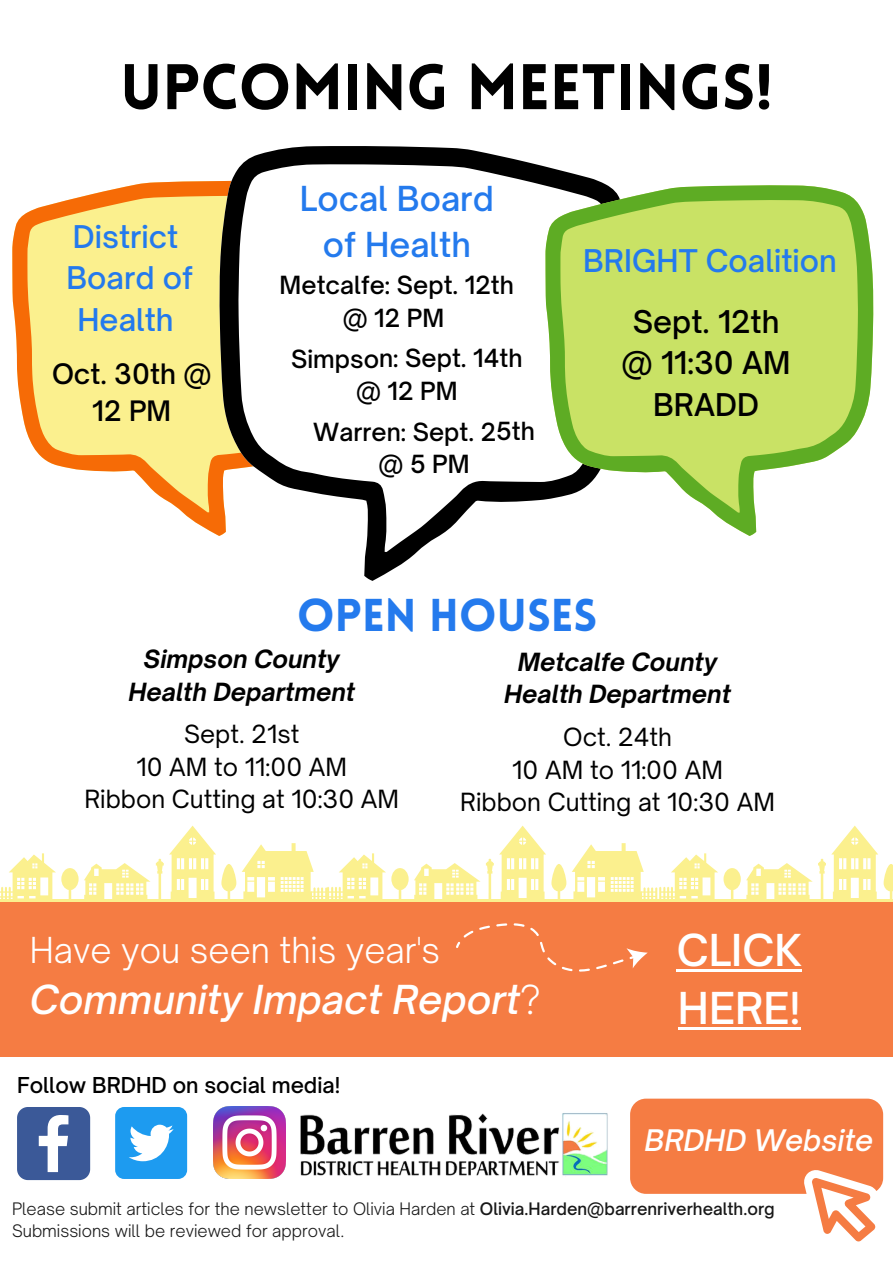
<style>
.page{position:relative;width:893px;height:1264px;background:#fff}
.page>*{position:absolute;margin:0;border:0;box-sizing:border-box;transform-origin:0 0}
.t1{font:900 63px "Lovelo";color:#000}
.t2{font:900 45px "Lovelo";color:#247aed}
.t3{font:500 42.15px/57.9px "Open Sauce One";color:#fff}
.t4{font:italic 500 38.25px "Open Sauce One";color:#fff}
.t5{font:300 34.2px "Open Sauce One";color:#fff}
.t6{font:500 33px "Open Sauce One";color:#247aed}
.t7{font:500 30px/41.5px "Open Sauce One";color:#247aed;text-align:center}
.t8{font:500 30px "Open Sauce One";color:#000}
.t9{font:italic 500 28.5px "Open Sauce One";color:#fff}
.t10{font:500 27px/37px "Open Sauce One";color:#000;text-align:center}
.t11{font:24px "Open Sauce One";color:#000}
.t12{font:500 24px "Open Sauce One";color:#000}
.t13{font:italic 700 24px/32.5px "Open Sauce One";color:#000;text-align:center}
.t14{font:500 21px "Open Sauce One";color:#000}
.t15{font:300 16.5px "Open Sauce One";color:#181818}
.s1{font-weight:300;font-style:normal}
.s2{font-weight:500}
</style>
<div class="page">
<svg style="left:17px;top:1107px;width:73px;height:73px"></svg>
<div style="left:115px;top:1106px;width:72px;height:72px;background:#1d9bf0;border-radius:9px"></div>
<svg style="left:129px;top:1124px;width:45px;height:37px"></svg>
<img style="left:214px;top:1106px;width:71px;height:72px">
<img style="left:300px;top:1113px;width:308px;height:63px">
<div style="left:0;top:901px;width:892px;height:155px;background:#f57c43"></div>
<svg style="left:456px;top:923px;width:191px;height:48px"></svg>
<svg style="left:630px;top:1098px;width:253px;height:143px"></svg>
<svg style="left:12px;top:181px;width:207px;height:355px;fill:#fbf08e"></svg>
<svg style="left:219px;top:146px;width:388px;height:435px"></svg>
<svg style="left:545px;top:185px;width:328px;height:351px;fill:#c9e265"></svg>
<svg style="left:0;top:853px;width:150px;height:46px"></svg>
<hr style="left:0;top:899px;width:341px;height:3px;background:#fbf08e">
<svg style="left:156px;top:825px;width:80px;height:74px"></svg>
<hr style="left:676px;top:968px;width:125px;height:3px;background:#fff">
<hr style="left:678px;top:1026px;width:122px;height:3px;background:#fff">
<svg style="left:414px;top:863px;width:66px;height:36px"></svg>
<svg style="left:242px;top:843px;width:166px;height:56px"></svg>
<hr style="left:314px;top:899px;width:357px;height:3px;background:#fbf08e">
<svg style="left:486px;top:858px;width:7px;height:41px"></svg>
<svg style="left:746px;top:863px;width:66px;height:36px"></svg>
<svg style="left:499px;top:825px;width:241px;height:74px"></svg>
<hr style="left:646px;top:899px;width:246px;height:3px;background:#fbf08e">
<svg style="left:818px;top:858px;width:7px;height:41px"></svg>
<svg style="left:831px;top:825px;width:61px;height:74px"></svg>
<p class="t1" style="left:120px;top:62px;width:654px">UPCOMING MEETINGS!</p>
<p class="t6" style="left:300px;top:178px;width:195px">Local Board</p>
<p class="t6" style="left:323px;top:224px;width:150px">of Health</p>
<p class="t7" style="left:73px;top:215px;width:107px">District</p>
<p class="t7" style="left:66px;top:257px;width:128px">Board of<br>Health</p>
<p class="t12" style="left:279px;top:270px;width:236px">Metcalfe: Sept. 12th</p>
<p class="t12" style="left:343px;top:303px;width:103px">@ 12 PM</p>
<p class="t12" style="left:291px;top:343px;width:233px">Simpson: Sept. 14th</p>
<p class="t12" style="left:356px;top:376px;width:103px">@ 12 PM</p>
<p class="t10" style="left:52px;top:355px;width:161px">Oct. 30th @<br>12 PM</p>
<p class="t12" style="left:313px;top:416px;width:223px">Warren: Sept. 25th</p>
<p class="t12" style="left:378px;top:449px;width:93px">@5PM</p>
<p class="t7" style="left:583px;top:239px;width:255px">BRIGHT Coalition</p>
<p class="t8" style="left:632px;top:303px;width:148px">Sept. 12th</p>
<p class="t8" style="left:621px;top:344px;width:170px">@ 11:30 AM</p>
<p class="t8" style="left:653px;top:386px;width:107px">BRADD</p>
<p class="t2" style="left:297px;top:597px;width:302px">OPEN HOUSES</p>
<p class="t13" style="left:128px;top:642px;width:228px">Simpson County<br>Health Department</p>
<p class="t11" style="left:184px;top:719px;width:117px">Sept. 21st</p>
<p class="t11" style="left:136px;top:751px;width:212px">10 AM to 11:00 AM</p>
<p class="t11" style="left:84px;top:784px;width:316px">Ribbon Cutting at 10:30 AM</p>
<p class="t13" style="left:504px;top:645px;width:228px">Metcalfe County<br>Health Department</p>
<p class="t11" style="left:563px;top:722px;width:110px">Oct. 24th</p>
<p class="t11" style="left:512px;top:754px;width:212px">10 AM to 11:00 AM</p>
<p class="t11" style="left:460px;top:787px;width:316px">Ribbon Cutting at 10:30 AM</p>
<p class="t5" style="left:30px;top:928px;width:411px">Have you seen this year's</p>
<p class="t4" style="left:30px;top:976px;width:512px">Community Impact Report<span class="s1">?</span></p>
<p class="t14" style="left:17px;top:1071px;width:325px">Follow BRDHD on social media!</p>
<p class="t3" style="left:676px;top:921px;width:126px">CLICK<br>HERE!</p>
<p class="t9" style="left:644px;top:1122px;width:230px">BRDHD Website</p>
<p class="t15" style="left:12px;top:1197px;width:764px">Please submit articles for the newsletter to Olivia Harden at <span class="s2">Olivia.Harden@barrenriverhealth.org</span></p>
<p class="t15" style="left:12px;top:1220px;width:334px">Submissions will be reviewed for approval.</p>
</div>
